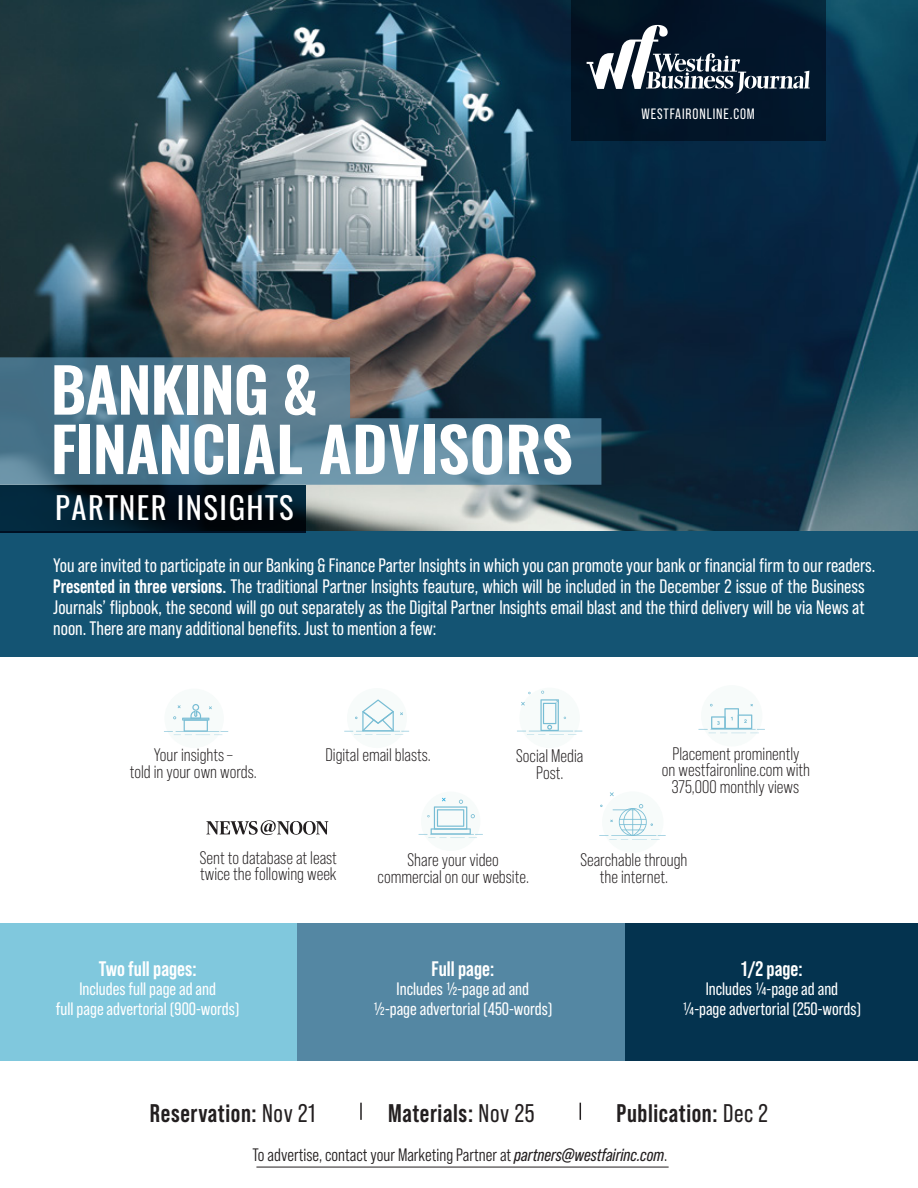
<style>
.page{position:relative;width:918px;height:1188px;background:#fff}
.page>*{position:absolute;margin:0;border:0;box-sizing:border-box;transform-origin:0 0}
.t1{font:600 61.05px/59.4px "Oswald";letter-spacing:-.02em;color:#fff}
.t2{font:30px "Oswald";letter-spacing:.05em;color:#fff}
.t3{font:700 25.5px "Bebas Neue Pro";letter-spacing:.025em;color:#231f20}
.t4{font:700 21px "Bebas Neue Pro";color:#fff}
.t5{font:19.5px/21px "Bebas Neue Pro";color:#fff}
.t6{font:18.15px/16.5px "Bebas Neue Pro";color:#231f20;text-align:center}
.t7{font:18px/19.5px "Bebas Neue Pro";color:#fff;text-align:center}
.t8{font:18px "Bebas Neue Pro Middle";color:#231f20}
.t9{font:15px "Bebas Neue Pro";letter-spacing:.06em;color:#fff}
.s1{font-weight:700}
.s2{font-weight:400}
.s3{font-family:"Bebas Neue Pro";font-style:italic}
</style>
<div class="page">
<img style="left:0;top:0;width:918px;height:531px">
<div style="left:0;top:531px;width:918px;height:125px;background:#145473"></div>
<svg style="left:360px;top:1103px;width:2px;height:17px"></svg>
<svg style="left:580px;top:1103px;width:1px;height:17px"></svg>
<hr style="left:256px;top:1167px;width:413px;height:1px;background:#231f20">
<div style="left:164px;top:689px;width:60px;height:59px;background:#f7fbfa;border-radius:50%"></div>
<svg style="left:164px;top:704px;width:64px;height:31px"></svg>
<div style="left:347px;top:688px;width:60px;height:60px;background:#f7fbfa;border-radius:50%"></div>
<svg style="left:344px;top:699px;width:65px;height:36px"></svg>
<div style="left:421px;top:792px;width:59px;height:59px;background:#f7fbfa;border-radius:50%"></div>
<svg style="left:419px;top:798px;width:64px;height:40px"></svg>
<div style="left:701px;top:685px;width:61px;height:62px;background:#f7fbfa;border-radius:50%"></div>
<svg style="left:698px;top:704px;width:67px;height:30px"></svg>
<div style="left:519px;top:688px;width:61px;height:60px;background:#f7fbfa;border-radius:50%"></div>
<svg style="left:517px;top:691px;width:65px;height:44px"></svg>
<div style="left:602px;top:791px;width:61px;height:62px;background:#f7fbfa;border-radius:50%"></div>
<svg style="left:610px;top:792px;width:4px;height:4px"></svg>
<svg style="left:599px;top:804px;width:67px;height:36px"></svg>
<div style="left:571px;top:0;width:255px;height:141px;background:#021528"></div>
<svg style="left:587px;top:25px;width:223px;height:68px"></svg>
<svg style="left:0;top:357px;width:601px;height:128px;background:#4b7084"></svg>
<div style="left:0;top:923px;width:298px;height:138px;background:#80c8dd"></div>
<div style="left:298px;top:923px;width:335px;height:138px;background:#5487a3"></div>
<div style="left:625px;top:923px;width:293px;height:138px;background:#04334f"></div>
<svg style="left:0;top:485px;width:306px;height:47px;background:#011420"></svg>
<svg style="left:206px;top:820px;width:122px;height:16px"></svg>
<p class="t9" style="left:642px;top:105px;width:115px">WESTFAIRONLINE.COM</p>
<h1 class="t1" style="left:51px;top:364px;width:524px">BANKING &amp;<br>FINANCIAL ADVISORS</h1>
<h2 class="t2" style="left:55px;top:487px;width:240px">PARTNER INSIGHTS</h2>
<p class="t5" style="left:53px;top:554px;width:824px">You are invited to participate in our Banking &amp; Finance Parter Insights in which you can promote your bank or financial firm to our readers.<br><span class="s1">Presented in three versions.</span> The traditional Partner Insights feauture, which will be included in the December 2 issue of the Business Journals’ flipbook, the second will go out separately as the Digital Partner Insights email blast and the third delivery will be via News at noon. There are many additional benefits. Just to mention a few:</p>
<p class="t6" style="left:130px;top:747px;width:129px">Your insights –<br>told in your own words.</p>
<p class="t6" style="left:326px;top:747px;width:107px">Digital email blasts.</p>
<p class="t6" style="left:516px;top:748px;width:69px">Social Media<br>Post.</p>
<p class="t6" style="left:662px;top:745px;width:150px">Placement prominently<br>on westfaironline.com with<br>375,000 monthly views</p>
<p class="t6" style="left:200px;top:849px;width:139px;text-align:left">Sent to database at least twice the following week</p>
<p class="t4" style="left:99px;top:957px;width:99px">Two full pages:</p>
<p class="t7" style="left:56px;top:979px;width:185px">Includes full page ad and<br>full page advertorial (900-words)</p>
<p class="t6" style="left:378px;top:852px;width:153px">Share your video commercial on our website.</p>
<p class="t6" style="left:580px;top:852px;width:109px">Searchable through the internet.</p>
<p class="t4" style="left:432px;top:957px;width:64px">Full page:</p>
<p class="t7" style="left:373px;top:979px;width:181px">Includes ½-page ad and ½-page advertorial (450-words)</p>
<p class="t4" style="left:741px;top:957px;width:63px">1/2 page:</p>
<p class="t7" style="left:683px;top:979px;width:180px">Includes ¼-page ad and ¼-page advertorial (250-words)</p>
<h3 class="t3" style="left:150px;top:1098px;width:167px">Reservation: <span class="s2">Nov 21</span></h3>
<h3 class="t3" style="left:388px;top:1098px;width:148px">Materials: <span class="s2">Nov 25</span></h3>
<h3 class="t3" style="left:617px;top:1098px;width:153px">Publication: <span class="s2">Dec 2</span></h3>
<p class="t8" style="left:253px;top:1145px;width:416px">To advertise, contact your Marketing Partner at <span class="s3">partners@westfairinc.com</span>.</p>
</div>
